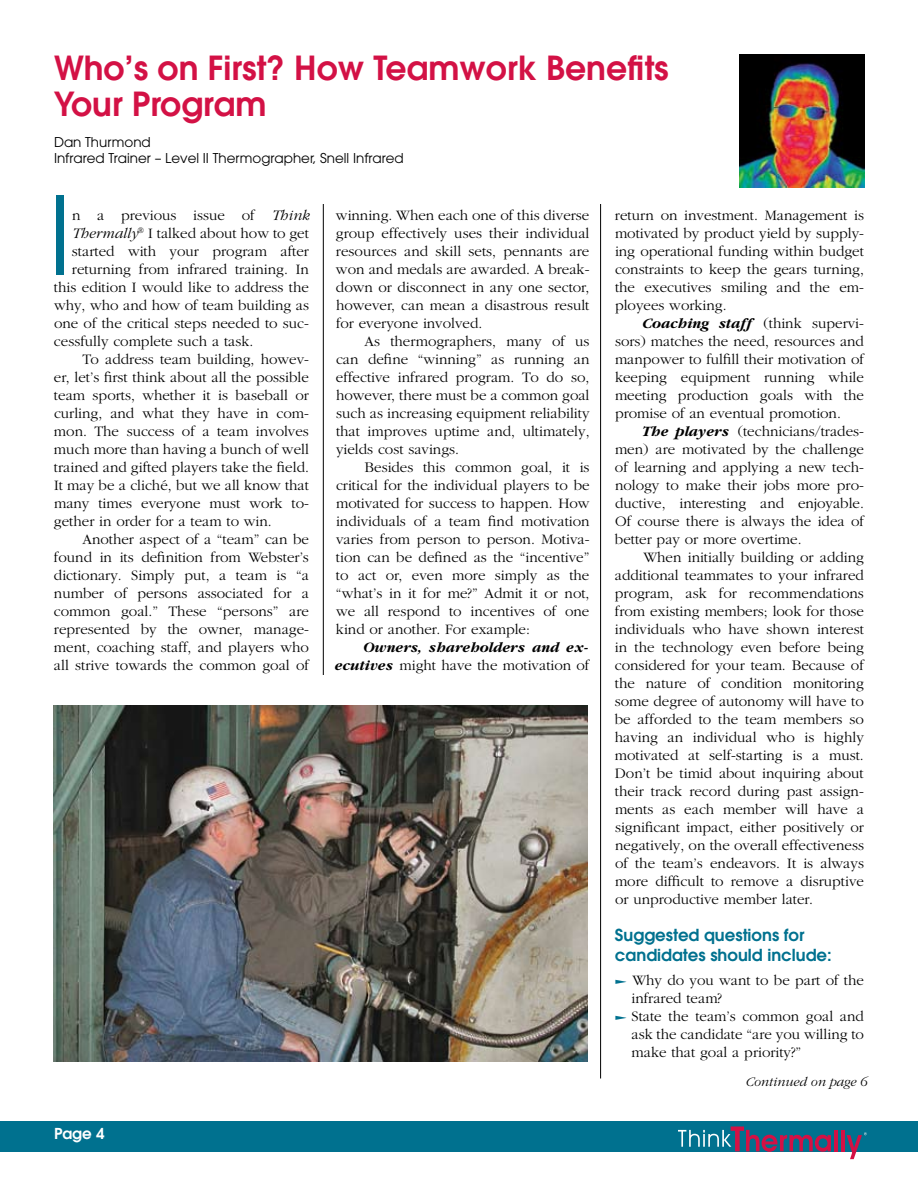
<style>
.page{position:relative;width:918px;height:1188px;background:#fff}
.page>*{position:absolute;margin:0;border:0;box-sizing:border-box;transform-origin:0 0}
.t1{font:108px "Avant Garde";color:#00718f}
.t2{font:600 33px/36px "Avant Garde";color:#d31145}
.t3{font:600 16.5px/19.8px "Avant Garde";color:#00718f}
.t4{font:300 15px/18px "Garamond";color:#000;text-align:justify}
.t5{font:italic 700 15px/18px "Garamond";color:#000;text-align:right}
.t6{font:600 15px "Avant Garde";color:#fff}
.t7{font:13.5px/16.2px "Avant Garde";color:#000}
.t8{font:italic 300 13.5px "Garamond";color:#000}
.s1{font-style:italic}
.s2{font-weight:300;font-style:normal}
.s3{font-weight:700;font-style:italic}
.s4{font-family:"Directions";font-weight:400;font-size:12px;color:#00718f}
</style>
<div class="page">
<div style="left:0;top:1121px;width:918px;height:30px;background:#00718f"></div>
<hr style="left:841px;top:1130px;width:4px;height:21px;background:#d31145">
<svg style="left:678px;top:1126px;width:153px;height:26px"></svg>
<hr style="left:834px;top:1130px;width:4px;height:21px;background:#d31145">
<svg style="left:847px;top:1132px;width:20px;height:27px"></svg>
<hr style="left:323px;top:204px;width:1px;height:471px;background:#000">
<hr style="left:600px;top:204px;width:1px;height:874px;background:#000">
<img style="left:739px;top:54px;width:125px;height:134px">
<img style="left:54px;top:706px;width:534px;height:356px">
<h2 class="t2" style="left:54px;top:50px;width:616px">Who’s on First? How Teamwork Benefits<br>Your Program</h2>
<p class="t7" style="left:54px;top:134px;width:351px">Dan Thurmond<br>Infrared Trainer – Level II Thermographer, Snell Infrared</p>
<h1 class="t1" style="left:48px;top:171px;width:26px">I</h1>
<p class="t4" style="left:72px;top:206px;width:238px">n a previous issue of <span class="s1">Think</span></p>
<p class="t4" style="left:72px;top:224px;width:239px"><span class="s1">Thermally</span><sup>®</sup> I talked about how to get</p>
<p class="t4" style="left:72px;top:242px;width:239px">started with your program after</p>
<p class="t4" style="left:72px;top:260px;width:238px">returning from infrared training. In</p>
<p class="t4" style="left:54px;top:278px;width:257px">this edition I would like to address the</p>
<p class="t4" style="left:54px;top:296px;width:257px">why, who and how of team building as</p>
<p class="t4" style="left:54px;top:314px;width:256px">one of the critical steps needed to suc-</p>
<p class="t4" style="left:54px;top:332px;width:201px">cessfully complete such a task.</p>
<p class="t4" style="left:82px;top:350px;width:228px">To address team building, howev-</p>
<p class="t4" style="left:54px;top:368px;width:256px">er, let’s first think about all the possible</p>
<p class="t4" style="left:54px;top:386px;width:257px">team sports, whether it is baseball or</p>
<p class="t4" style="left:54px;top:404px;width:256px">curling, and what they have in com-</p>
<p class="t4" style="left:54px;top:422px;width:256px">mon. The success of a team involves</p>
<p class="t4" style="left:54px;top:440px;width:257px">much more than having a bunch of well</p>
<p class="t4" style="left:54px;top:458px;width:257px">trained and gifted players take the field.</p>
<p class="t4" style="left:54px;top:476px;width:257px">It may be a cliché, but we all know that</p>
<p class="t4" style="left:54px;top:494px;width:256px">many times everyone must work to-</p>
<p class="t4" style="left:54px;top:512px;width:219px">gether in order for a team to win.</p>
<p class="t4" style="left:82px;top:530px;width:228px">Another aspect of a “team” can be</p>
<p class="t4" style="left:54px;top:548px;width:256px">found in its definition from Webster’s</p>
<p class="t4" style="left:54px;top:566px;width:257px">dictionary. Simply put, a team is “a</p>
<p class="t4" style="left:54px;top:584px;width:257px">number of persons associated for a</p>
<p class="t4" style="left:54px;top:602px;width:256px">common goal.” These “persons” are</p>
<p class="t4" style="left:54px;top:620px;width:257px">represented by the owner, manage-</p>
<p class="t4" style="left:54px;top:638px;width:256px">ment, coaching staff, and players who</p>
<p class="t4" style="left:54px;top:656px;width:256px">all strive towards the common goal of</p>
<p class="t6" style="left:54px;top:1124px;width:52px">Page 4</p>
<p class="t4" style="left:336px;top:206px;width:255px">winning. When each one of this diverse group effectively uses their individual resources and skill sets, pennants are won and medals are awarded. A break&shy;down or disconnect in any one sector, however, can mean a disastrous result for everyone involved.</p>
<p class="t4" style="left:336px;top:332px;width:255px;text-indent:29px">As thermographers, many of us can define “winning” as running an effective infrared program. To do so, however, there must be a common goal such as increasing equipment reliability that improves uptime and, ultimately, yields cost savings.</p>
<p class="t4" style="left:336px;top:458px;width:255px;text-indent:29px">Besides this common goal, it is critical for the individual players to be motivated for success to happen. How individuals of a team find motivation varies from person to person. Motiva&shy;tion can be defined as the “incentive” to act or, even more simply as the “what’s in it for me?” Admit it or not, we all respond to incentives of one kind or another. For example:</p>
<p class="t5" style="left:336px;top:638px;width:255px">Owners, shareholders and ex&shy;ecutives <span class="s2">might have the motivation of</span></p>
<p class="t4" style="left:615px;top:206px;width:251px">return on investment. Management is motivated by product yield by supply&shy;ing operational funding within budget constraints to keep the gears turning, the executives smiling and the em&shy;ployees working.</p>
<p class="t4" style="left:615px;top:314px;width:251px;text-indent:28px"><span class="s3">Coaching staff</span> (think supervi&shy;sors) matches the need, resources and manpower to fulfill their motivation of keeping equipment running while meeting production goals with the promise of an eventual promotion.</p>
<p class="t4" style="left:615px;top:422px;width:251px;text-indent:29px"><span class="s3">The players</span> (technicians/trades&shy;men) are motivated by the challenge of learning and applying a new tech&shy;nology to make their jobs more pro&shy;ductive, interesting and enjoyable.<br>Of course there is always the idea of better pay or more overtime.</p>
<p class="t4" style="left:615px;top:548px;width:251px;text-indent:29px">When initially building or adding additional teammates to your infrared program, ask for recommendations from existing members; look for those individuals who have shown interest in the technology even before being considered for your team. Because of the nature of condition monitoring some degree of autonomy will have to be afforded to the team members so having an individual who is highly motivated at self-starting is a must.<br>Don’t be timid about inquiring about their track record during past assign&shy;ments as each member will have a significant impact, either positively or negatively, on the overall effectiveness of the team’s endeavors. It is always more difficult to remove a disruptive or unproductive member later.</p>
<p class="t3" style="left:615px;top:925px;width:218px">Suggested questions for candidates should include:</p>
<p class="t4" style="left:615px;top:971px;width:251px"><span class="s4">l</span> Why do you want to be part of the</p>
<p class="t4" style="left:632px;top:989px;width:92px">infrared team?</p>
<p class="t4" style="left:615px;top:1007px;width:251px"><span class="s4">l</span> State the team’s common goal and</p>
<p class="t4" style="left:632px;top:1025px;width:234px">ask the candidate “are you willing to</p>
<p class="t4" style="left:632px;top:1043px;width:171px">make that goal a priority?”</p>
<p class="t8" style="left:745px;top:1074px;width:123px">Continued on page 6</p>
</div>
